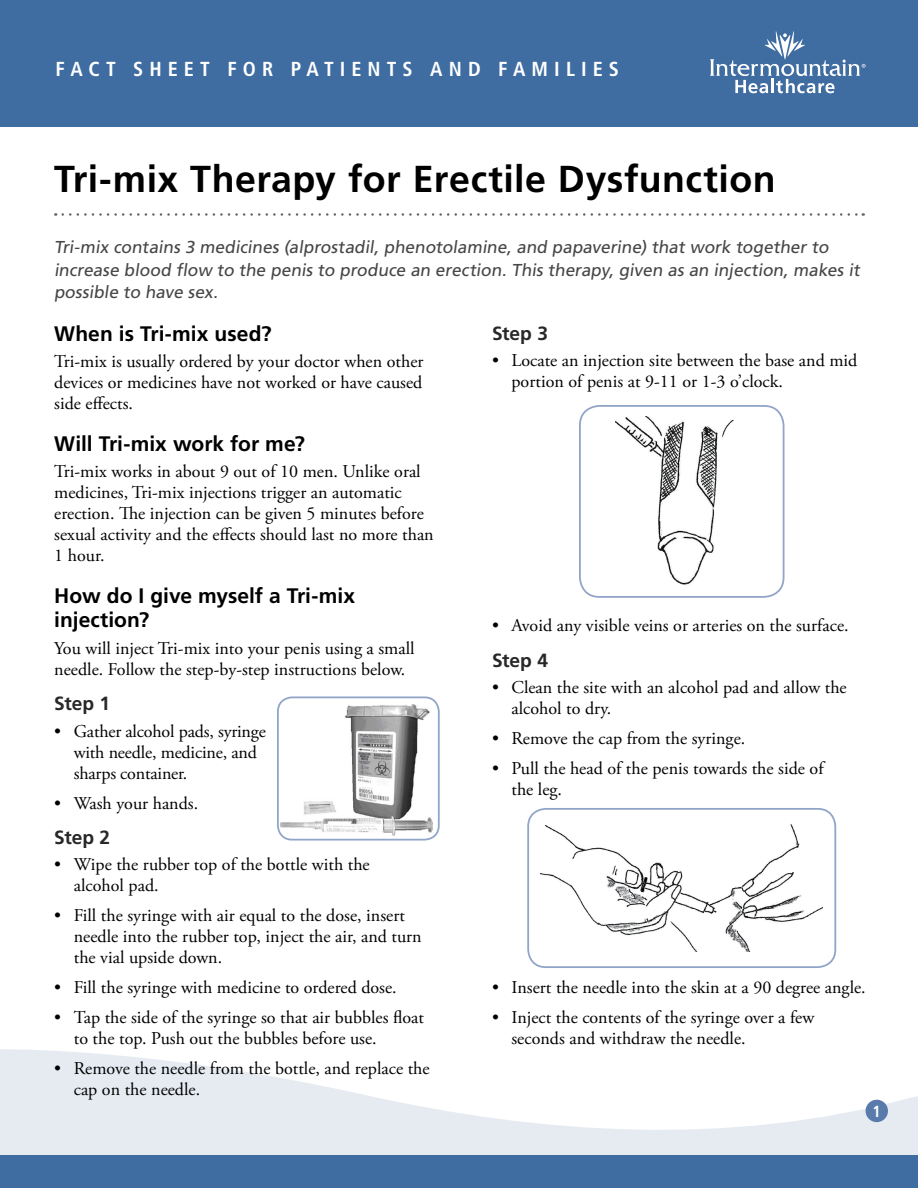
<style>
.page{position:relative;width:918px;height:1188px;background:#fff}
.page>*{position:absolute;margin:0;border:0;box-sizing:border-box;transform-origin:0 0}
.Title__h1{font:700 37.5px "Frutiger LT Std";letter-spacing:.01em;color:#000}
.Level_1__h2{font:700 21px/24px "Frutiger LT Std";color:#000}
.t1{font:700 condensed 20.25px "Frutiger LT Std";letter-spacing:.3em;color:#fff}
.Level_2__h3{font:700 19.2px "Frutiger LT Std";letter-spacing:-.005em;color:#292829}
.Main_tight_1{font:18px/21px "Adobe Garamond Pro";color:#000}
.Opening_paragraph{font:17.25px/22.5px "Frutiger LT Std";color:#464547}
.Page_Number{font:700 condensed 16.2px "Frutiger LT Std";color:#fff}
</style>
<div class="page">
<svg style="left:0;top:1049px;width:918px;height:107px;fill:#e6ebf2"></svg>
<div style="left:0;top:1156px;width:918px;height:32px;background:#3f6ca1"></div>
<div style="left:0;top:0;width:918px;height:127px;background:#3f6ca1"></div>
<svg style="left:710px;top:31px;width:156px;height:62px"></svg>
<div style="left:866px;top:1100px;width:22px;height:22px;background:#587bac;border-radius:50%"></div>
<svg style="left:63px;top:213px;width:801px;height:3px"></svg>
<div style="left:579px;top:405px;width:205px;height:193px;border:2px solid #91a5c9;border-radius:20px"></div>
<img style="left:616px;top:417px;width:118px;height:168px">
<div style="left:527px;top:808px;width:309px;height:160px;border:2px solid #91a5c9;border-radius:18px"></div>
<img style="left:541px;top:824px;width:282px;height:128px">
<img style="left:280px;top:704px;width:155px;height:132px">
<div style="left:277px;top:696px;width:163px;height:145px;border:2px solid #91a5c9;border-radius:14px"></div>
<p class="t1" style="left:56px;top:57px;width:565px">FACT SHEET FOR PATIENTS AND FAMILIES</p>
<p class="Title__h1" style="left:54px;top:157px;width:723px">Tri-mix Therapy for Erectile Dysfunction</p>
<p class="Opening_paragraph" style="left:54px;top:236px;width:810px">Tri-mix contains 3 medicines (alprostadil, phenotolamine, and papaverine) that work together to increase blood flow to the penis to produce an erection. This therapy, given as an injection, makes it possible to have sex.</p>
<p class="Level_1__h2" style="left:54px;top:322px;width:219px">When is Tri-mix used?</p>
<p class="Main_tight_1" style="left:54px;top:352px;width:371px;text-align:justify">Tri-mix is usually ordered by your doctor when other devices or medicines have not worked or have caused side effects.</p>
<p class="Level_1__h2" style="left:54px;top:432px;width:252px">Will Tri-mix work for me?</p>
<p class="Main_tight_1" style="left:54px;top:462px;width:381px">Tri-mix works in about 9 out of 10 men. Unlike oral medicines, Tri-mix injections trigger an automatic erection. The injection can be given 5 minutes before sexual activity and the effects should last no more than 1 hour.</p>
<p class="Level_1__h2" style="left:54px;top:584px;width:302px">How do I give myself a Tri-mix injection?</p>
<p class="Main_tight_1" style="left:54px;top:638px;width:362px">You will inject Tri-mix into your penis using a small needle. Follow the step-by-step instructions below.</p>
<p class="Level_2__h3" style="left:54px;top:692px;width:57px">Step 1</p>
<p class="Main_tight_1" style="left:74px;top:721px;width:194px;text-indent:-20px">• Gather alcohol pads, syringe with needle, medicine, and sharps container.</p>
<p class="Main_tight_1" style="left:54px;top:793px;width:146px">• Wash your hands.</p>
<p class="Level_2__h3" style="left:54px;top:826px;width:57px">Step 2</p>
<p class="Main_tight_1" style="left:74px;top:855px;width:297px;text-indent:-20px">• Wipe the rubber top of the bottle with the alcohol pad.</p>
<p class="Main_tight_1" style="left:74px;top:906px;width:349px;text-indent:-20px">• Fill the syringe with air equal to the dose, insert needle into the rubber top, inject the air, and turn the vial upside down.</p>
<p class="Main_tight_1" style="left:54px;top:978px;width:344px">• Fill the syringe with medicine to ordered dose.</p>
<p class="Main_tight_1" style="left:74px;top:1008px;width:352px;text-indent:-20px">• Tap the side of the syringe so that air bubbles float to the top. Push out the bubbles before use.</p>
<p class="Main_tight_1" style="left:74px;top:1059px;width:357px;text-indent:-20px">• Remove the needle from the bottle, and replace the cap on the needle.</p>
<p class="Level_2__h3" style="left:492px;top:322px;width:57px">Step 3</p>
<p class="Main_tight_1" style="left:512px;top:350px;width:347px;text-indent:-20px">• Locate an injection site between the base and mid portion of penis at 9-11 or 1-3 o’clock.</p>
<p class="Main_tight_1" style="left:492px;top:616px;width:358px">• Avoid any visible veins or arteries on the surface.</p>
<p class="Level_2__h3" style="left:492px;top:649px;width:57px">Step 4</p>
<p class="Main_tight_1" style="left:512px;top:678px;width:337px;text-indent:-20px">• Clean the site with an alcohol pad and allow the alcohol to dry.</p>
<p class="Main_tight_1" style="left:492px;top:729px;width:255px">• Remove the cap from the syringe.</p>
<p class="Main_tight_1" style="left:512px;top:759px;width:314px;text-indent:-20px">• Pull the head of the penis towards the side of the leg.</p>
<p class="Main_tight_1" style="left:492px;top:978px;width:375px">• Insert the needle into the skin at a 90 degree angle.</p>
<p class="Main_tight_1" style="left:512px;top:1008px;width:304px;text-indent:-20px">• Inject the contents of the syringe over a few seconds and withdraw the needle.</p>
<p class="Page_Number" style="left:873px;top:1101px;width:10px">1</p>
</div>
